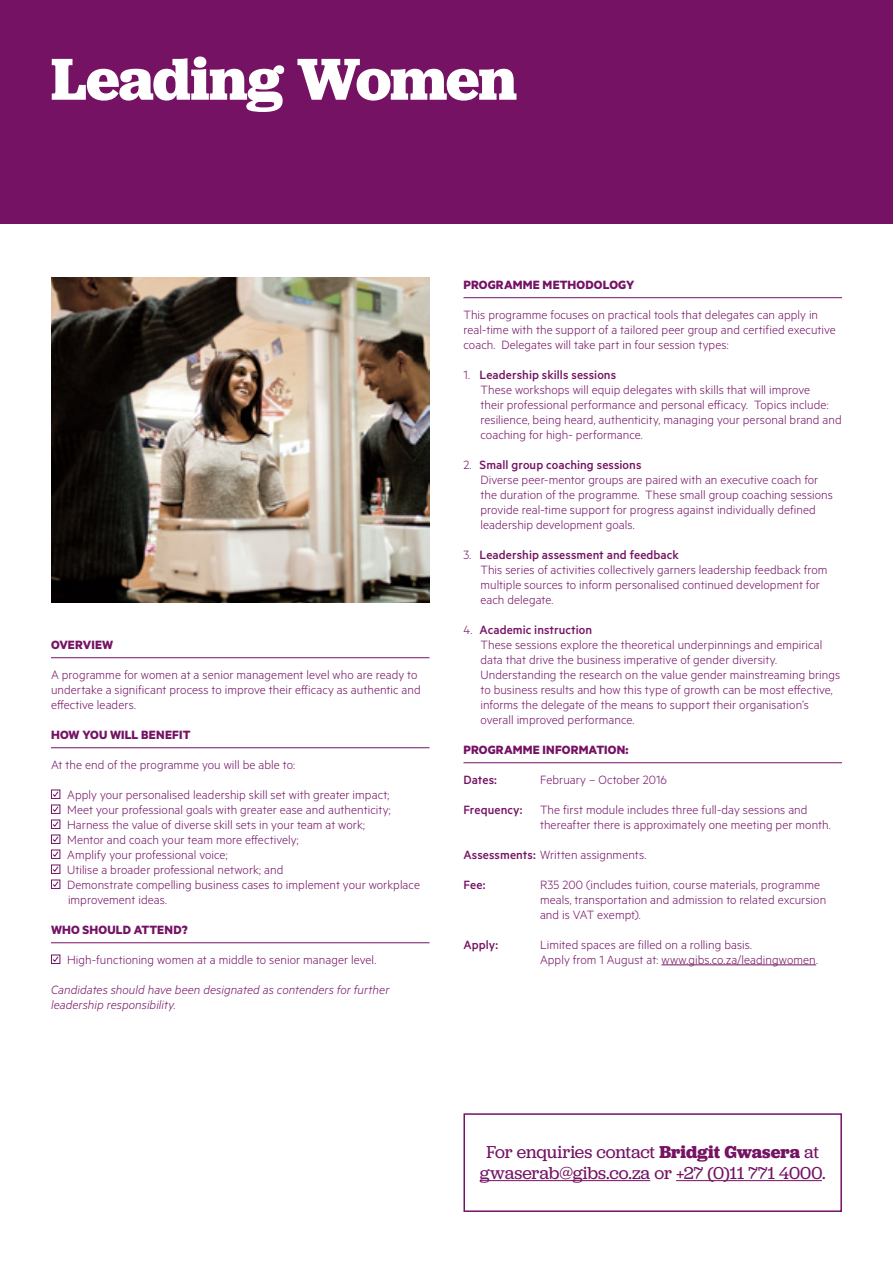
<style>
.page{position:relative;width:893px;height:1263px;background:#fff}
.page>*{position:absolute;margin:0;border:0;box-sizing:border-box;transform-origin:0 0}
.t1{font:700 61.5px "Jubilat";letter-spacing:-.015em;color:#fff}
.t2{font:18px/21px "Jubilat";letter-spacing:-.005em;color:#751264;text-align:center}
.t3{font:300 13.5px/15px "Metric";letter-spacing:.005em;color:#751264}
.t4{font:700 13.5px "Metric";letter-spacing:.01em;color:#751264}
.t5{font:italic 300 13.5px/15px "Metric";letter-spacing:.005em;color:#751264}
.t6{font:500 13.5px "Metric";letter-spacing:.005em;color:#751264}
.s1{font-weight:500}
.s2{font-weight:700}
</style>
<div class="page">
<hr style="left:463px;top:297px;width:379px;height:1px;background:#751264">
<hr style="left:463px;top:762px;width:379px;height:1px;background:#751264">
<hr style="left:661px;top:964px;width:155px;height:1px;background:#751264">
<hr style="left:480px;top:1180px;width:170px;height:1px;background:#751264">
<hr style="left:676px;top:1180px;width:146px;height:1px;background:#751264">
<div style="left:463px;top:1113px;width:379px;height:99px;border:2px solid #751264"></div>
<hr style="left:51px;top:657px;width:378px;height:1px;background:#751264">
<hr style="left:51px;top:747px;width:378px;height:1px;background:#751264">
<hr style="left:51px;top:942px;width:378px;height:1px;background:#751264">
<div style="left:51px;top:789px;width:9px;height:10px;border:1px solid #751264"></div>
<svg style="left:52px;top:790px;width:7px;height:7px"></svg>
<div style="left:51px;top:804px;width:9px;height:10px;border:1px solid #751264"></div>
<svg style="left:52px;top:805px;width:7px;height:7px"></svg>
<div style="left:51px;top:819px;width:9px;height:10px;border:1px solid #751264"></div>
<svg style="left:52px;top:820px;width:7px;height:7px"></svg>
<div style="left:51px;top:834px;width:9px;height:10px;border:1px solid #751264"></div>
<svg style="left:52px;top:835px;width:7px;height:7px"></svg>
<div style="left:51px;top:849px;width:9px;height:10px;border:1px solid #751264"></div>
<svg style="left:52px;top:850px;width:7px;height:7px"></svg>
<div style="left:51px;top:864px;width:9px;height:10px;border:1px solid #751264"></div>
<svg style="left:52px;top:865px;width:7px;height:7px"></svg>
<div style="left:51px;top:879px;width:9px;height:10px;border:1px solid #751264"></div>
<svg style="left:52px;top:880px;width:7px;height:7px"></svg>
<div style="left:51px;top:954px;width:9px;height:10px;border:1px solid #751264"></div>
<svg style="left:52px;top:955px;width:7px;height:7px"></svg>
<div style="left:0;top:0;width:893px;height:223px;background:#751264"></div>
<img style="left:51px;top:277px;width:378px;height:326px">
<h1 class="t1" style="left:51px;top:39px;width:467px">Leading Women</h1>
<p class="t4" style="left:51px;top:636px;width:49px">OVERVIEW</p>
<p class="t3" style="left:51px;top:666px;width:371px">A programme for women at a senior management level who are ready to undertake a significant process to improve their efficacy as authentic and effective leaders.</p>
<p class="t4" style="left:51px;top:726px;width:41px">HOW YOU</p>
<p class="t4" style="left:110px;top:726px;width:9px">WILL</p>
<p class="t4" style="left:141px;top:726px;width:9px">BENE</p>
<p class="t4" style="left:172px;top:726px;width:14px">FIT</p>
<p class="t3" style="left:51px;top:756px;width:246px">At the end of the programme you will be able to:</p>
<p class="t3" style="left:67px;top:786px;width:354px">Apply your personalised leadership skill set with greater impact;<br>Meet your professional goals with greater ease and authenticity; Harness the value of diverse skill sets in your team at work;<br>Mentor and coach your team more effectively;<br>Amplify your professional voice;<br>Utilise a broader professional network; and<br>Demonstrate compelling business cases to implement your workplace improvement ideas.</p>
<p class="t4" style="left:51px;top:921px;width:48px">WHO SHOULD</p>
<p class="t4" style="left:134px;top:921px;width:9px">ATTEND</p>
<p class="t4" style="left:182px;top:921px;width:8px">?</p>
<p class="t3" style="left:67px;top:951px;width:311px">High-functioning women at a middle to senior manager level.</p>
<p class="t5" style="left:51px;top:981px;width:340px">Candidates should have been designated as contenders for further leadership responsibility.</p>
<p class="t4" style="left:463px;top:276px;width:17px">PROGRA</p>
<p class="t4" style="left:513px;top:276px;width:49px">MME METHODOLOGY</p>
<p class="t3" style="left:463px;top:306px;width:374px">This programme focuses on practical tools that delegates can apply in real-time with the support of a tailored peer group and certified executive coach. Delegates will take part in four session types:</p>
<p class="t3" style="left:480px;top:366px;width:363px;text-indent:-17px">1. <span class="s1">Leadership skills sessions<br></span>These workshops will equip delegates with skills that will improve<br>their professional performance and personal efficacy. Topics include: resilience, being heard, authenticity, managing your personal brand and coaching for high- performance.</p>
<p class="t3" style="left:480px;top:456px;width:354px;text-indent:-17px">2. <span class="s1">Small group coaching sessions<br></span>Diverse peer-mentor groups are paired with an executive coach for the duration of the programme. These small group coaching sessions provide real-time support for progress against individually defined leadership development goals.</p>
<p class="t3" style="left:480px;top:546px;width:348px;text-indent:-17px">3. <span class="s1">Leadership assessment and feedback<br></span>This series of activities collectively garners leadership feedback from multiple sources to inform personalised continued development for each delegate.</p>
<p class="t3" style="left:480px;top:621px;width:361px;text-indent:-17px">4. <span class="s1">Academic instruction<br></span>These sessions explore the theoretical underpinnings and empirical data that drive the business imperative of gender diversity.<br>Understanding the research on the value gender mainstreaming brings to business results and how this type of growth can be most effective, informs the delegate of the means to support their organisation’s overall improved performance.</p>
<p class="t4" style="left:463px;top:741px;width:17px">PROGRA</p>
<p class="t4" style="left:513px;top:741px;width:84px">MME INFORMATION</p>
<p class="t4" style="left:626px;top:741px;width:5px">:</p>
<p class="t6" style="left:463px;top:772px;width:35px">Dates:</p>
<p class="t3" style="left:540px;top:771px;width:128px">February – October 2016</p>
<p class="t6" style="left:463px;top:802px;width:61px">Frequency:</p>
<p class="t3" style="left:540px;top:801px;width:292px">The first module includes three full-day sessions and thereafter there is approximately one meeting per month.</p>
<p class="t3" style="left:463px;top:846px;width:184px"><span class="s1">Assessments:</span> Written assignments.</p>
<p class="t6" style="left:463px;top:877px;width:23px">Fee:</p>
<p class="t3" style="left:540px;top:876px;width:288px">R35 200 (includes tuition, course materials, programme meals, transportation and admission to related excursion and is VAT exempt).</p>
<p class="t6" style="left:463px;top:937px;width:36px">Apply:</p>
<p class="t3" style="left:540px;top:936px;width:279px">Limited spaces are filled on a rolling basis.<br>Apply from 1 August at: www.gibs.co.za/leadingwomen.</p>
<h2 class="t2" style="left:480px;top:1141px;width:347px">For enquiries contact <span class="s2">Bridgit Gwasera</span> at gwaserab@gibs.co.za or +27 (0)11 771 4000.</h2>
</div>
